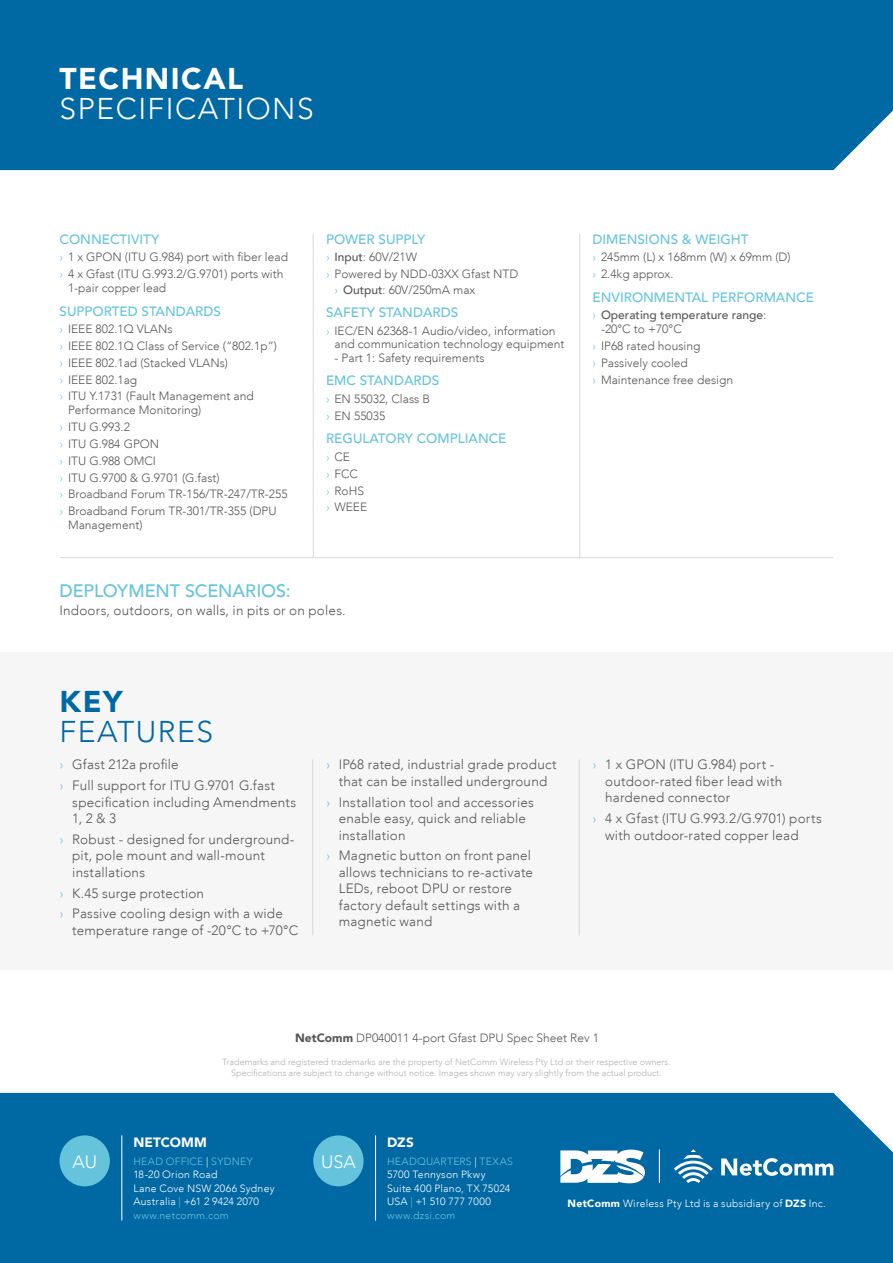
<style>
.page{position:relative;width:893px;height:1263px;background:#fff}
.page>*{position:absolute;margin:0;border:0;box-sizing:border-box;transform-origin:0 0}
.t1{font:300 30px "Avenir LT";letter-spacing:.05em;color:#fff}
.t2{font:900 30px "Avenir LT";letter-spacing:.05em;color:#fff}
.t3{font:300 30px "Avenir LT";letter-spacing:.05em;color:#0068a3}
.t4{font:900 30px "Avenir LT";color:#0068a3}
.t5{font:500 18px "Avenir LT";letter-spacing:-.01em;color:#65c4db}
.t6{font:300 18px "Avenir LT";color:#fff}
.t7{font:300 13.5px/16.5px "Avenir LT";letter-spacing:.015em;color:#575756}
.t8{font:500 13.5px "Avenir LT";color:#65c4db}
.t9{font:900 13.5px "Avenir LT";letter-spacing:.01em;color:#fff}
.t10{font:300 12px/17px "Avenir LT";color:#575756}
.t11{font:500 12px/13.5px "Avenir LT";color:#575756}
.t12{font:300 10.5px/13.5px "Avenir LT";letter-spacing:.025em;color:#fff}
.t13{font:300 9px/10.5px "Avenir LT";color:#b3b2b2;text-align:center}
.s1{color:#65c4db}
.s2{font-weight:500}
.s3{font-weight:300;color:#65c4db}
.s4{font-weight:300}
.s5{font-weight:900}
</style>
<div class="page">
<div style="left:0;top:0;width:893px;height:170px;background:#0068a3"></div>
<div style="left:0;top:1093px;width:893px;height:170px;background:#0068a3"></div>
<div style="left:60px;top:1135px;width:50px;height:51px;background:#65c4db;border-radius:50%"></div>
<hr style="left:122px;top:1135px;width:1px;height:85px;background:#fff">
<div style="left:313px;top:1135px;width:51px;height:51px;background:#65c4db;border-radius:50%"></div>
<hr style="left:375px;top:1135px;width:1px;height:85px;background:#fff">
<svg style="left:721px;top:1158px;width:112px;height:18px"></svg>
<svg style="left:674px;top:1149px;width:39px;height:34px"></svg>
<svg style="left:560px;top:1149px;width:85px;height:34px"></svg>
<hr style="left:659px;top:1150px;width:1px;height:32px;background:#fff">
<hr style="left:313px;top:234px;width:1px;height:323px;background:#dadada">
<hr style="left:579px;top:234px;width:1px;height:323px;background:#dadada">
<hr style="left:60px;top:557px;width:773px;height:1px;background:#dadada">
<div style="left:0;top:652px;width:893px;height:317px;background:#f6f6f6"></div>
<hr style="left:312px;top:760px;width:1px;height:175px;background:#dadada">
<hr style="left:579px;top:760px;width:1px;height:175px;background:#dadada">
<h1 class="t2" style="left:60px;top:60px;width:185px">TECHNICAL</h1>
<h1 class="t1" style="left:60px;top:91px;width:256px">SPECIFICATIONS</h1>
<p class="t8" style="left:60px;top:232px;width:101px">CONNECTIVITY</p>
<p class="t10" style="left:60px;top:249px;width:230px"><span class="s1">›</span> 1 x GPON (ITU G.984) port with fiber lead <span class="s1">›</span> 4 x Gfast (ITU G.993.2/G.9701) ports with</p>
<p class="t10" style="left:68px;top:279px;width:100px">1-pair copper lead</p>
<p class="t8" style="left:60px;top:303px;width:163px">SUPPORTED STANDARDS</p>
<p class="t10" style="left:60px;top:320px;width:219px"><span class="s1">›</span> IEEE 802.1Q VLANs<br><span class="s1">›</span> IEEE 802.1Q Class of Service (“802.1p”) <span class="s1">›</span> IEEE 802.1ad (Stacked VLANs)<br><span class="s1">›</span> IEEE 802.1ag<br><span class="s1">›</span> ITU Y.1731 (Fault Management and</p>
<p class="t10" style="left:60px;top:401px;width:230px;text-indent:9px">Performance Monitoring)<br><span class="s1">›</span> ITU G.993.2<br><span class="s1">›</span> ITU G.984 GPON<br><span class="s1">›</span> ITU G.988 OMCI<br><span class="s1">›</span> ITU G.9700 &amp; G.9701 (G.fast)<br><span class="s1">›</span> Broadband Forum TR-156/TR-247/TR-255 <span class="s1">›</span> Broadband Forum TR-301/TR-355 (DPU</p>
<p class="t10" style="left:68px;top:516px;width:76px">Management)</p>
<p class="t8" style="left:326px;top:232px;width:101px">POWER SUPPLY</p>
<p class="t10" style="left:326px;top:249px;width:194px"><span class="s1">›</span> <span class="s2">Input</span>: 60V/21W<br><span class="s1">›</span> Powered by NDD-03XX Gfast NTD</p>
<p class="t10" style="left:334px;top:281px;width:142px"><span class="s1">›</span> <span class="s2">Output</span>: 60V/250mA max</p>
<p class="t8" style="left:326px;top:305px;width:134px">SAFETY STANDARDS</p>
<p class="t10" style="left:334px;top:324px;width:232px;line-height:13.5px;text-indent:-9px"><span class="s1">›</span> IEC/EN 62368-1 Audio/video, information and communication technology equipment</p>
<p class="t10" style="left:334px;top:349px;width:152px">- Part 1: Safety requirements</p>
<p class="t8" style="left:326px;top:373px;width:115px">EMC STANDARDS</p>
<p class="t10" style="left:326px;top:390px;width:105px"><span class="s1">›</span> EN 55032, Class B <span class="s1">›</span> EN 55035</p>
<p class="t8" style="left:326px;top:431px;width:182px">REGULATORY COMPLIANCE</p>
<p class="t10" style="left:326px;top:448px;width:43px"><span class="s1">›</span> CE<br><span class="s1">›</span> FCC<br><span class="s1">›</span> RoHS <span class="s1">›</span> WEEE</p>
<h2 class="t5" style="left:60px;top:581px;width:233px">DEPLOYMENT SCENARIOS:</h2>
<p class="t7" style="left:60px;top:602px;width:288px">Indoors, outdoors, on walls, in pits or on poles.</p>
<p class="t8" style="left:592px;top:232px;width:158px">DIMENSIONS &amp; WEIGHT</p>
<p class="t10" style="left:592px;top:249px;width:200px"><span class="s1">›</span> 245mm (L) x 168mm (W) x 69mm (D) <span class="s1">›</span> 2.4kg approx.</p>
<p class="t8" style="left:592px;top:290px;width:223px">ENVIRONMENTAL PERFORMANCE</p>
<p class="t11" style="left:601px;top:309px;width:167px;text-indent:-9px"><span class="s3">›</span> Operating temperature range<span class="s4">: -20°C to +70°C</span></p>
<p class="t10" style="left:592px;top:337px;width:142px"><span class="s1">›</span> IP68 rated housing<br><span class="s1">›</span> Passively cooled<br><span class="s1">›</span> Maintenance free design</p>
<h1 class="t4" style="left:60px;top:684px;width:64px">KEY</h1>
<h1 class="t3" style="left:60px;top:714px;width:155px">FEATURES</h1>
<p class="t7" style="left:60px;top:754px;width:217px;line-height:20.7px"><span class="s1">›</span> Gfast 212a profile<br><span class="s1">›</span> Full support for ITU G.9701 G.fast</p>
<p class="t7" style="left:72px;top:794px;width:225px">specification including Amendments<br>1, 2 &amp; 3</p>
<p class="t7" style="left:72px;top:831px;width:224px;text-indent:-13px"><span class="s1">›</span> Robust - designed for underground&shy;pit, pole mount and wall-mount installations</p>
<p class="t7" style="left:60px;top:883px;width:225px;line-height:20.7px"><span class="s1">›</span> K.45 surge protection<br><span class="s1">›</span> Passive cooling design with a wide</p>
<p class="t7" style="left:72px;top:922px;width:227px">temperature range of -20°C to +70°C</p>
<p class="t7" style="left:326px;top:756px;width:232px;text-align:center"><span class="s1">›</span> IP68 rated, industrial grade product that can be installed underground</p>
<p class="t7" style="left:339px;top:794px;width:197px;text-indent:-13px"><span class="s1">›</span> Installation tool and accessories enable easy, quick and reliable installation</p>
<p class="t7" style="left:339px;top:847px;width:196px;text-indent:-13px"><span class="s1">›</span> Magnetic button on front panel allows technicians to re-activate<br>LEDs, reboot DPU or restore factory default settings with a magnetic wand</p>
<p class="t7" style="left:605px;top:756px;width:179px;text-indent:-13px"><span class="s1">›</span> 1 x GPON (ITU G.984) port - outdoor-rated fiber lead with hardened connector</p>
<p class="t7" style="left:605px;top:810px;width:218px;text-indent:-13px"><span class="s1">›</span> 4 x Gfast (ITU G.993.2/G.9701) ports with outdoor-rated copper lead</p>
<p class="t10" style="left:295px;top:1029px;width:305px"><span class="s5">NetComm</span> DP040011 4-port Gfast DPU Spec Sheet Rev 1</p>
<h2 class="t6" style="left:72px;top:1151px;width:26px">AU</h2>
<p class="t13" style="left:222px;top:1057px;width:450px">Trademarks and registered trademarks are the property of NetComm Wireless Pty Ltd or their respective owners.<br>Specifications are subject to change without notice. Images shown may vary slightly from the actual product.</p>
<p class="t9" style="left:133px;top:1134px;width:75px">NETCOMM</p>
<p class="t12" style="left:133px;top:1154px;width:143px"><span class="s1">HEAD OFFICE</span> | <span class="s1">SYDNEY<br></span>18-20 Orion Road<br>Lane Cove NSW 2066 Sydney<br>Australia <span class="s1">|</span> +61 2 9424 2070 <span class="s1">www.netcomm.com</span></p>
<h2 class="t6" style="left:321px;top:1151px;width:36px">USA</h2>
<p class="t9" style="left:387px;top:1134px;width:28px">DZS</p>
<p class="t12" style="left:387px;top:1154px;width:127px"><span class="s1">HEADQUARTERS</span> | <span class="s1">TEXAS<br></span>5700 Tennyson Pkwy<br>Suite 400 Plano, TX 75024<br>USA <span class="s1">|</span> +1 510 777 7000 <span class="s1">www.dzsi.com</span></p>
<p class="t12" style="left:568px;top:1196px;width:260px"><span class="s5">NetComm</span> Wireless Pty Ltd is a subsidiary of <span class="s5">DZS</span> Inc.</p>
</div>
